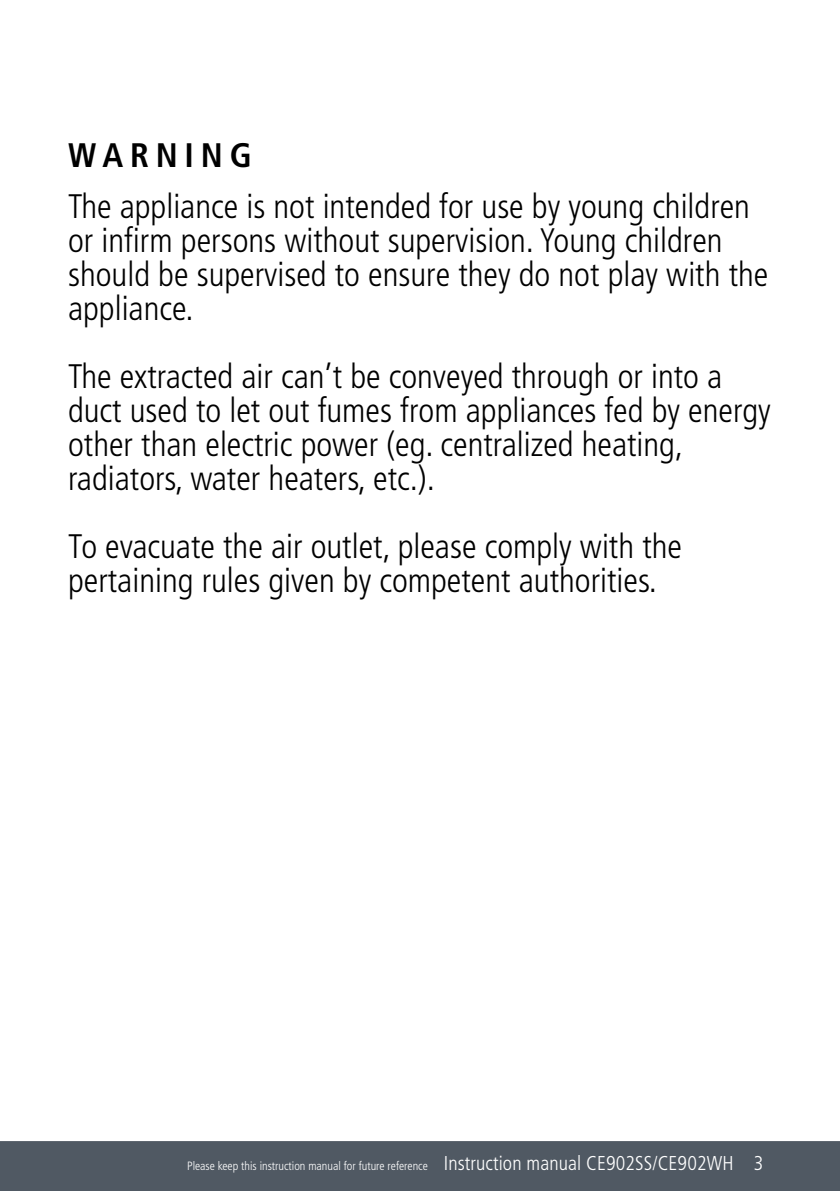
<style>
.page{position:relative;width:840px;height:1191px;background:#fff}
.page>*{position:absolute;margin:0;border:0;box-sizing:border-box;transform-origin:0 0}
.t1{font:300 condensed 34px/34px "Frutiger";color:#000}
.t2{font:700 condensed 34px "Frutiger";letter-spacing:.2em;color:#000}
.t3{font:300 condensed 12px "Frutiger";color:#fff}
.s1{font-size:20px}
</style>
<div class="page">
<div style="left:0;top:1141px;width:839px;height:50px;background:#505963"></div>
<p class="t2" style="left:68px;top:142px;width:185px">WARNING</p>
<p class="t1" style="left:68px;top:192px;width:701px">The appliance is not intended for use by young children or infirm persons without supervision. Young children should be supervised to ensure they do not play with the appliance.</p>
<p class="t1" style="left:68px;top:362px;width:703px">The extracted air can’t be conveyed through or into a duct used to let out fumes from appliances fed by energy other than electric power (eg. centralized heating, radiators, water heaters, etc.).</p>
<p class="t1" style="left:68px;top:532px;width:615px">To evacuate the air outlet, please comply with the pertaining rules given by competent authorities.</p>
<p class="t3" style="left:187px;top:1161px;width:577px">Please keep this instruction manual for future reference <span class="s1">Instruction manual CE902SS/CE902WH 3</span></p>
</div>
